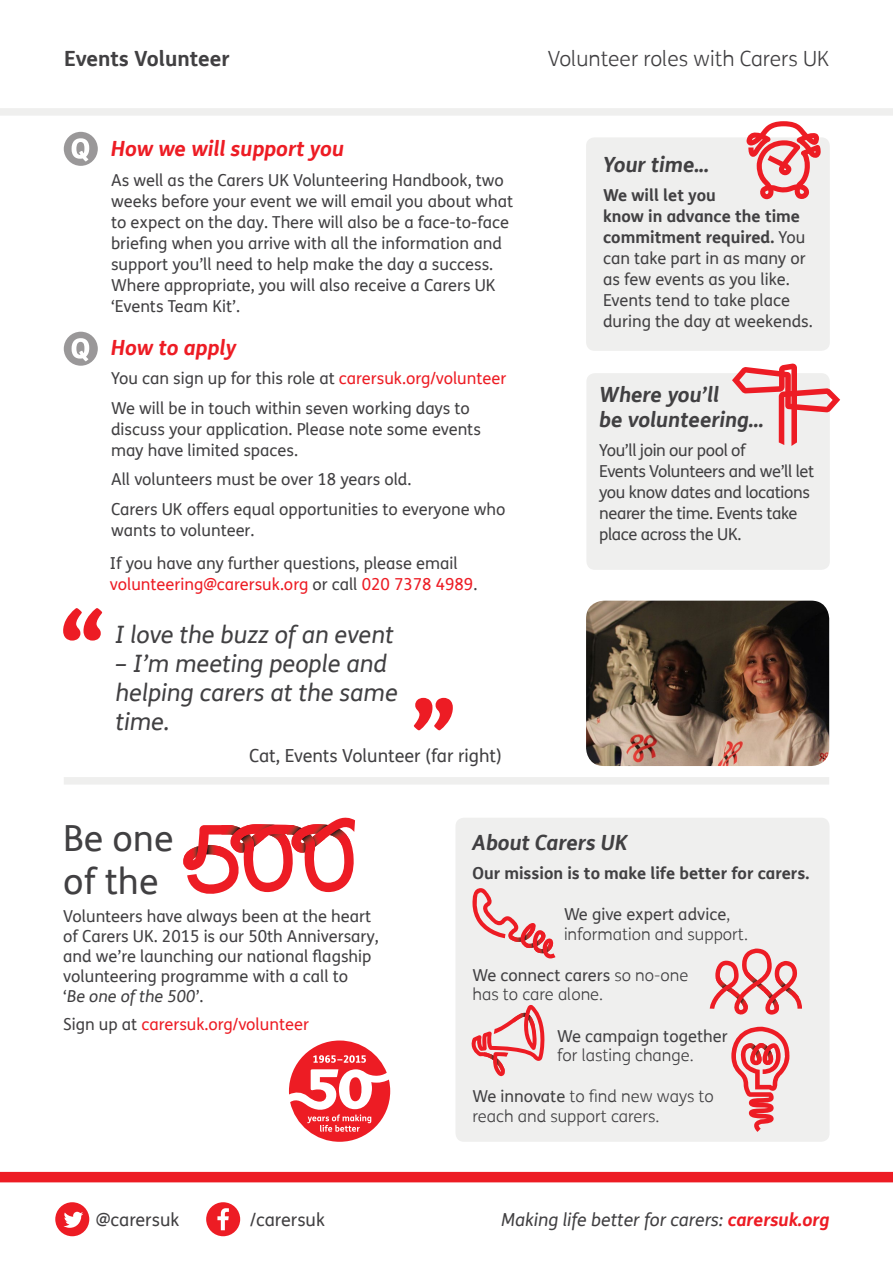
<style>
.page{position:relative;width:893px;height:1263px;background:#fff}
.page>*{position:absolute;margin:0;border:0;box-sizing:border-box;transform-origin:0 0}
.t1{font:36px/42.3px "FS Me";color:#414042}
.t2{font:italic 24px/28.8px "FS Me";color:#414042}
.t3{font:italic 700 21px/25.2px "FS Me";color:#414042}
.t4{font:italic 700 21px "FS Me";color:#ed1c24}
.t5{font:300 21px "FS Me";color:#414042}
.t6{font:700 21px "FS Me";color:#414042}
.t7{font:18px "FS Me";color:#414042}
.t8{font:italic 18px "FS Me";color:#414042}
.t9{font:16.5px/21px "FS Me";color:#414042}
.t10{font:300 16.5px/19.8px "FS Me";color:#414042}
.t11{font:16.5px/21px "FS Me";letter-spacing:-.025em;color:#414042}
.t12{font:700 16.5px "FS Me";color:#414042}
.t13{font:16.5px "FS Me";color:#ed1c24}
.s1{color:#ed1c24}
.s2{font-weight:700}
.s3{font-weight:400}
.s4{font-style:italic}
.s5{color:#414042}
.s6{font-weight:700;color:#ed1c24}
</style>
<div class="page">
<div style="left:0;top:108px;width:893px;height:8px;background:#efefee"></div>
<svg style="left:63px;top:608px;width:39px;height:32px"></svg>
<svg style="left:414px;top:698px;width:39px;height:32px"></svg>
<div style="left:64px;top:132px;width:34px;height:34px;background:#9a9899;border-radius:50%"></div>
<svg style="left:72px;top:138px;width:17px;height:23px"></svg>
<div style="left:64px;top:332px;width:34px;height:34px;background:#9a9899;border-radius:50%"></div>
<svg style="left:72px;top:338px;width:17px;height:23px"></svg>
<div style="left:0;top:1172px;width:893px;height:10px;background:#ed1c24"></div>
<div style="left:64px;top:777px;width:765px;height:7px;background:#efefee"></div>
<svg style="left:183px;top:817px;width:172px;height:77px"></svg>
<img style="left:330px;top:829px;width:20px;height:16px">
<img style="left:586px;top:601px;width:243px;height:165px">
<div style="left:586px;top:373px;width:244px;height:197px;background:#efefee;border-radius:9px"></div>
<div style="left:586px;top:137px;width:244px;height:214px;background:#efefee;border-radius:9px"></div>
<div style="left:455px;top:818px;width:374px;height:324px;background:#efefee;border-radius:9px"></div>
<svg style="left:732px;top:363px;width:108px;height:83px"></svg>
<svg style="left:746px;top:121px;width:75px;height:79px"></svg>
<svg style="left:710px;top:948px;width:92px;height:67px"></svg>
<svg style="left:472px;top:888px;width:83px;height:70px"></svg>
<svg style="left:471px;top:1005px;width:74px;height:71px"></svg>
<svg style="left:731px;top:1027px;width:59px;height:105px"></svg>
<svg style="left:289px;top:1040px;width:101px;height:102px"></svg>
<svg style="left:206px;top:1202px;width:34px;height:34px"></svg>
<svg style="left:55px;top:1202px;width:34px;height:34px"></svg>
<p class="t6" style="left:64px;top:42px;width:167px">Events Volunteer</p>
<p class="t5" style="left:548px;top:44px;width:283px">Volunteer roles with Carers UK</p>
<p class="t4" style="left:111px;top:132px;width:234px">How we will support you</p>
<p class="t9" style="left:111px;top:169px;width:404px">As well as the Carers UK Volunteering Handbook, two weeks before your event we will email you about what to expect on the day. There will also be a face-to-face briefing when you arrive with all the information and support you’ll need to help make the day a success.<br>Where appropriate, you will also receive a Carers UK ‘Events Team Kit’.</p>
<p class="t4" style="left:111px;top:331px;width:127px">How to apply</p>
<p class="t9" style="left:111px;top:363px;width:397px;line-height:29.5px">You can sign up for this role at <span class="s1">carersuk.org/volunteer<br></span>We will be in touch within seven working days to</p>
<p class="t9" style="left:111px;top:418px;width:371px">discuss your application. Please note some events may have limited spaces.</p>
<p class="t9" style="left:111px;top:464px;width:396px;line-height:29.5px">All volunteers must be over 18 years old.<br>Carers UK offers equal opportunities to everyone who</p>
<p class="t9" style="left:111px;top:519px;width:145px">wants to volunteer.</p>
<p class="t9" style="left:110px;top:553px;width:369px">If you have any further questions, please email <span class="s1">volunteering@carersuk.org</span> or call <span class="s1">020 7378 4989</span>.</p>
<h2 class="t2" style="left:116px;top:620px;width:280px">I love the buzz of an event</h2>
<h2 class="t2" style="left:116px;top:648px;width:284px">– I’m meeting people and helping carers at the same time.</h2>
<p class="t7" style="left:249px;top:743px;width:254px">Cat, Events Volunteer (far right)</p>
<p class="t3" style="left:603px;top:151px;width:108px">Your time...</p>
<p class="t9" style="left:603px;top:185px;width:211px"><span class="s2">We will let you<br>know in advance the time commitment required.</span> You can take part in as many or as few events as you like.<br>Events tend to take place during the day at weekends.</p>
<p class="t3" style="left:599px;top:381px;width:166px">Where you’ll<br>be volunteering...</p>
<p class="t11" style="left:599px;top:440px;width:217px">You’ll join our pool of<br>Events Volunteers and we’ll let you know dates and locations nearer the time. Events take place across the UK.</p>
<h1 class="t1" style="left:63px;top:817px;width:112px">Be one of the</h1>
<p class="t3" style="left:472px;top:829px;width:157px">About Carers UK</p>
<p class="t12" style="left:472px;top:860px;width:338px">Our mission is to make life better for carers.</p>
<p class="t10" style="left:564px;top:904px;width:185px"><span class="s3">We give expert advice</span>, information and support.</p>
<p class="t10" style="left:472px;top:964px;width:217px"><span class="s3">We connect carers</span> so no-one has to care alone.</p>
<p class="t9" style="left:557px;top:1025px;width:172px">We campaign together</p>
<p class="t10" style="left:557px;top:1045px;width:138px">for lasting change.</p>
<p class="t10" style="left:472px;top:1086px;width:243px"><span class="s3">We innovate</span> to find new ways to reach and support carers.</p>
<p class="t9" style="left:63px;top:906px;width:317px;line-height:19.8px">Volunteers have always been at the heart of Carers UK. 2015 is our 50th Anniversary, and we’re launching our national flagship volunteering programme with a call to<br>‘<span class="s4">Be one of the 500</span>’.</p>
<p class="t13" style="left:63px;top:1013px;width:247px"><span class="s5">Sign up at</span> carersuk.org/volunteer</p>
<p class="t7" style="left:96px;top:1207px;width:85px">@carersuk</p>
<p class="t7" style="left:250px;top:1207px;width:76px">/carersuk</p>
<p class="t8" style="left:501px;top:1207px;width:330px">Making life better for carers: <span class="s6">carersuk.org</span></p>
</div>
